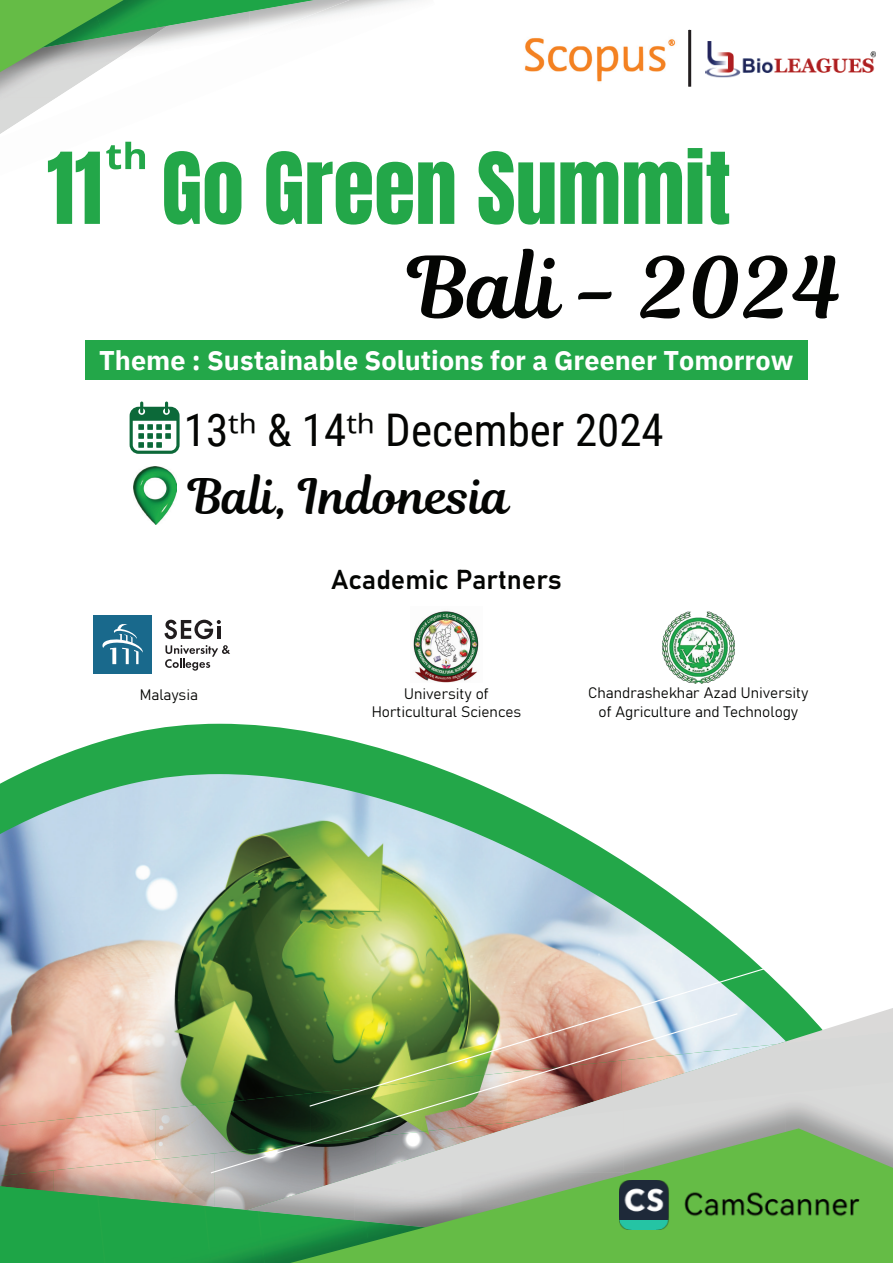
<style>
.page{position:relative;width:893px;height:1263px;background:#fff}
.page>*{position:absolute;margin:0;border:0;box-sizing:border-box;transform-origin:0 0}
.t1{font:84px "Anton";color:#23a749}
.t2{font:84px "Magnolia Script";color:#040503}
.t3{font:700 60px "Noto Sans";color:#23a749}
.t4{font:48px "Magnolia Script";color:#040503}
.t5{font:45px "Roboto Condensed";color:#040503}
.t6{font:700 27px "IBM Plex Sans";color:#fff}
.t7{font:27px "Bahnschrift";color:#040503}
.t8{font:15px/18px "Bahnschrift";color:#040503;text-align:center}
.s1{font-family:"Noto Sans"}
</style>
<div class="page">
<svg style="left:19px;top:724px;width:436px;height:50px;fill:#23a749"></svg>
<img style="left:0;top:774px;width:737px;height:335px">
<img style="left:314px;top:0;width:36px;height:26px">
<svg style="left:0;top:0;width:314px;height:134px"></svg>
<svg style="left:78px;top:1008px;width:815px;height:101px"></svg>
<img style="left:0;top:1109px;width:155px;height:61px">
<img style="left:155px;top:1093px;width:54px;height:60px">
<div style="left:837px;top:1032px;width:56px;height:50px;background:#d7d8d7"></div>
<img style="left:53px;top:1153px;width:161px;height:53px">
<img style="left:214px;top:1174px;width:76px;height:32px">
<img style="left:0;top:1170px;width:54px;height:16px">
<img style="left:785px;top:1082px;width:108px;height:46px">
<img style="left:247px;top:1176px;width:43px;height:36px">
<img style="left:265px;top:1212px;width:25px;height:51px">
<img style="left:0;top:1186px;width:106px;height:77px">
<img style="left:99px;top:1196px;width:113px;height:67px">
<img style="left:205px;top:1206px;width:60px;height:57px">
<svg style="left:290px;top:1128px;width:603px;height:135px;fill:#65bc46"></svg>
<svg style="left:209px;top:1012px;width:530px;height:162px"></svg>
<img style="left:308px;top:946px;width:529px;height:161px">
<div style="left:85px;top:340px;width:722px;height:40px;background:#23a749"></div>
<img style="left:133px;top:466px;width:43px;height:59px">
<svg style="left:130px;top:401px;width:49px;height:53px"></svg>
<hr style="left:688px;top:30px;width:3px;height:57px;background:#211d1e">
<img style="left:706px;top:41px;width:169px;height:37px">
<div style="left:93px;top:615px;width:59px;height:58px;background:#19698c"></div>
<svg style="left:102px;top:624px;width:41px;height:40px"></svg>
<svg style="left:164px;top:620px;width:57px;height:19px"></svg>
<svg style="left:165px;top:645px;width:65px;height:26px"></svg>
<img style="left:413px;top:611px;width:66px;height:72px">
<img style="left:662px;top:611px;width:73px;height:73px">
<img style="left:524px;top:37px;width:152px;height:45px">
<img style="left:620px;top:1180px;width:240px;height:50px">
<h2 class="t3" style="left:105px;top:122px;width:44px">ᵗʰ</h2>
<h1 class="t1" style="left:47px;top:146px;width:685px">11 GO GREEN SUMMIT</h1>
<h1 class="t2" style="left:408px;top:227px;width:434px">Bali - 2024</h1>
<h3 class="t6" style="left:99px;top:339px;width:696px">Theme : Sustainable Solutions for a Greener Tomorrow</h3>
<h3 class="t5" style="left:184px;top:399px;width:481px">13<span class="s1">ᵗʰ</span> &amp; 14<span class="s1">ᵗʰ</span> December 2024</h3>
<h3 class="t4" style="left:189px;top:462px;width:323px">Bali, Indonesia</h3>
<h3 class="t7" style="left:331px;top:559px;width:232px">Academic Partners</h3>
<p class="t8" style="left:140px;top:685px;width:60px">Malaysia</p>
<p class="t8" style="left:372px;top:683px;width:151px">University of<br>Horticultural Sciences</p>
<p class="t8" style="left:588px;top:683px;width:222px">Chandrashekhar Azad University of Agriculture and Technology</p>
</div>
